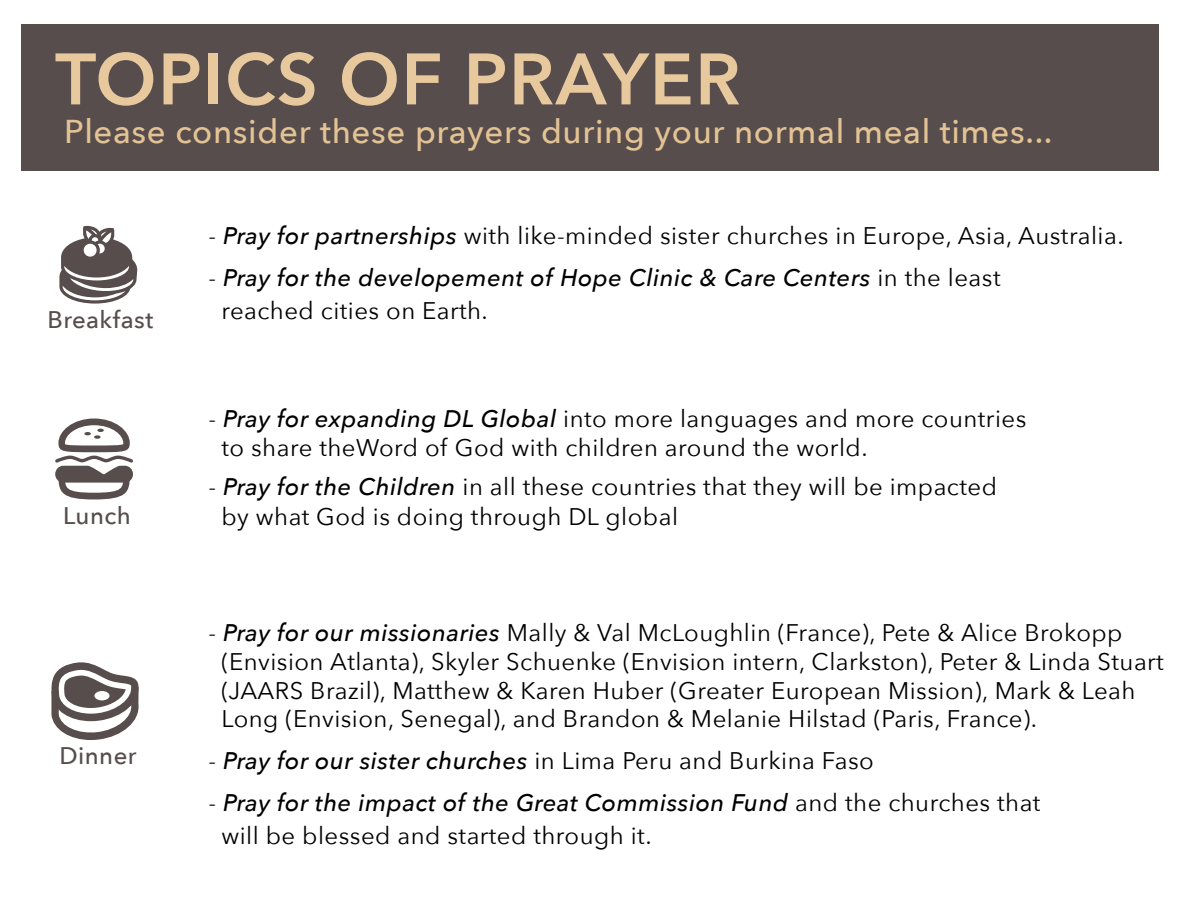
<style>
.page{position:relative;width:1188px;height:918px;background:#fff}
.page>*{position:absolute;margin:0;border:0;box-sizing:border-box;transform-origin:0 0}
.t1{font:600 72px "Avenir Next";letter-spacing:.02em;color:#e8c99d}
.t2{font:500 33px "Avenir Next";letter-spacing:.02em;color:#e3c394}
.t3{font:24px/28.8px "Avenir Next";letter-spacing:.02em;color:#000}
.t4{font:italic 500 24px/33px "Avenir Next";letter-spacing:.02em;color:#000}
.t5{font:500 24px "Avenir Next";letter-spacing:.02em;color:#574d4d}
.s1{font-weight:500;font-style:italic}
.s2{font-weight:400;font-style:normal}
</style>
<div class="page">
<div style="left:22px;top:24px;width:1137px;height:146px;background:#574d4d"></div>
<svg style="left:59px;top:226px;width:79px;height:78px"></svg>
<svg style="left:51px;top:662px;width:88px;height:78px"></svg>
<svg style="left:55px;top:419px;width:78px;height:80px"></svg>
<p class="t1" style="left:55px;top:18px;width:687px">TOPICS OF PRAYER</p>
<p class="t2" style="left:64px;top:104px;width:990px">Please consider these prayers during your normal meal times...</p>
<p class="t5" style="left:47px;top:299px;width:107px">Breakfast</p>
<p class="t5" style="left:63px;top:495px;width:69px">Lunch</p>
<p class="t5" style="left:59px;top:735px;width:79px">Dinner</p>
<p class="t3" style="left:208px;top:221px;width:917px">- <span class="s1">Pray for partnerships</span> with like-minded sister churches in Europe, Asia, Australia.</p>
<p class="t4" style="left:221px;top:261px;width:781px;text-indent:-13px"><span class="s2">-</span> Pray for the developement of Hope Clinic &amp; Care Centers <span class="s2">in the least reached cities on Earth.</span></p>
<p class="t3" style="left:221px;top:403px;width:807px;text-indent:-13px">- <span class="s1">Pray for expanding DL Global</span> into more languages and more countries to share theWord of God with children around the world.</p>
<p class="t3" style="left:221px;top:470px;width:777px;line-height:30px;text-indent:-13px">- <span class="s1">Pray for the Children</span> in all these countries that they will be impacted by what God is doing through DL global</p>
<p class="t3" style="left:221px;top:617px;width:944px;text-indent:-13px">- <span class="s1">Pray for our missionaries</span> Mally &amp; Val McLoughlin (France), Pete &amp; Alice Brokopp (Envision Atlanta), Skyler Schuenke (Envision intern, Clarkston), Peter &amp; Linda Stuart (JAARS Brazil), Matthew &amp; Karen Huber (Greater European Mission), Mark &amp; Leah Long (Envision, Senegal), and Brandon &amp; Melanie Hilstad (Paris, France).</p>
<p class="t3" style="left:208px;top:746px;width:667px">- <span class="s1">Pray for our sister churches</span> in Lima Peru and Burkina Faso</p>
<p class="t3" style="left:221px;top:786px;width:821px;line-height:33px;text-indent:-13px">- <span class="s1">Pray for the impact of the Great Commission Fund</span> and the churches that will be blessed and started through it.</p>
</div>
